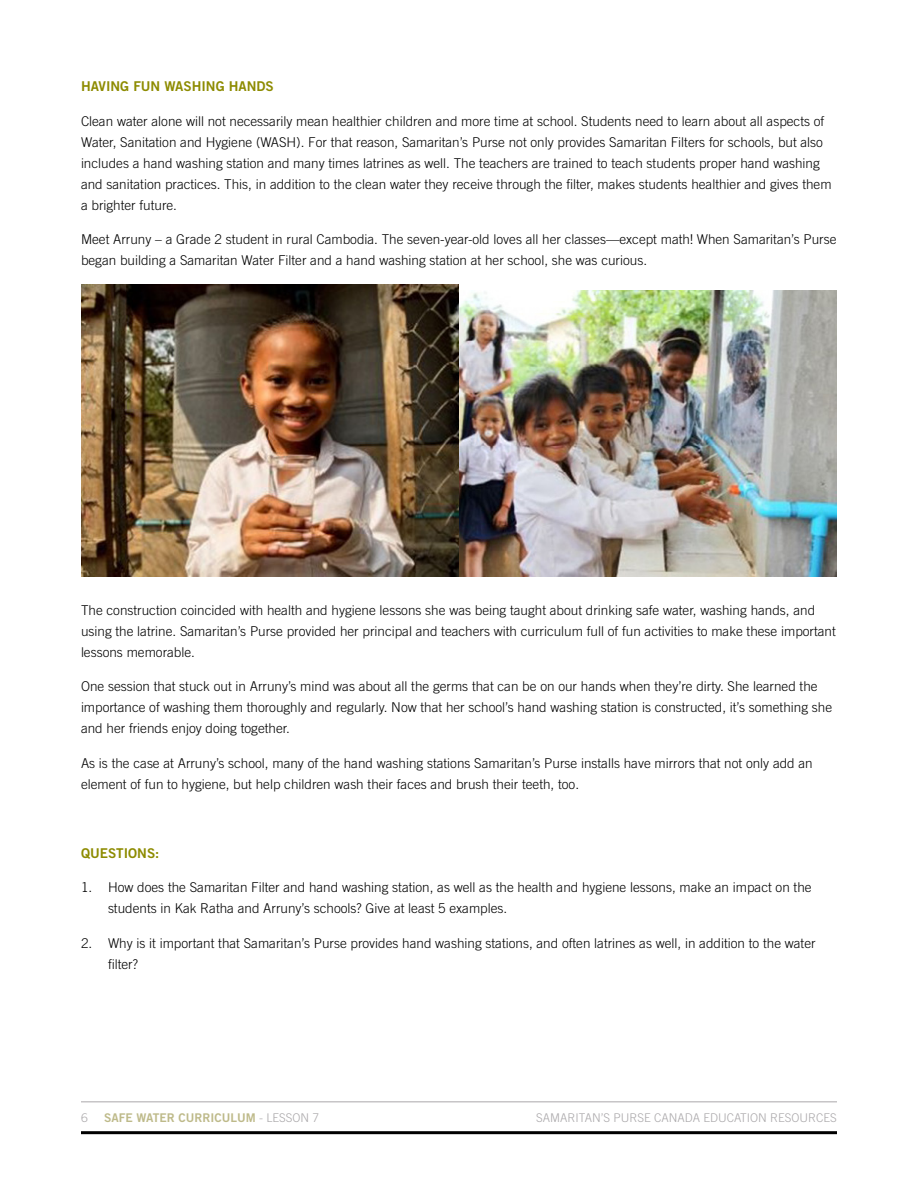
<style>
.page{position:relative;width:918px;height:1188px;background:#fff}
.page>*{position:absolute;margin:0;border:0;box-sizing:border-box;transform-origin:0 0}
.t1{font:300 13.5px/21px "Trade Gothic LT Std";color:#000}
.t2{font:13.5px "Trade Gothic LT Std Bd 2";color:#8d8b00}
.t3{font:300 12px "Trade Gothic LT Std";color:#aaa8aa}
.t4{font:12px "Trade Gothic LT Std Bd 2";color:#beba8a}
.s1{font-family:"Trade Gothic LT Std";font-weight:300;color:#aaa8aa}
</style>
<div class="page">
<img style="left:81px;top:284px;width:378px;height:293px">
<img style="left:459px;top:291px;width:378px;height:286px">
<hr style="left:81px;top:1131px;width:756px;height:3px;background:#000">
<hr style="left:81px;top:1102px;width:756px;height:1px;background:#aaa8aa">
<p class="t2" style="left:81px;top:78px;width:194px">HAVING FUN WASHING HANDS</p>
<p class="t1" style="left:81px;top:110px;width:752px">Clean water alone will not necessarily mean healthier children and more time at school. Students need to learn about all aspects of Water, Sanitation and Hygiene (WASH). For that reason, Samaritan’s Purse not only provides Samaritan Filters for schools, but also includes a hand washing station and many times latrines as well. The teachers are trained to teach students proper hand washing and sanitation practices. This, in addition to the clean water they receive through the filter, makes students healthier and gives them a brighter future.</p>
<p class="t1" style="left:81px;top:229px;width:757px">Meet Arruny – a Grade 2 student in rural Cambodia. The seven-year-old loves all her classes—except math! When Samaritan’s Purse began building a Samaritan Water Filter and a hand washing station at her school, she was curious.</p>
<p class="t1" style="left:81px;top:599px;width:756px">The construction coincided with health and hygiene lessons she was being taught about drinking safe water, washing hands, and using the latrine. Samaritan’s Purse provided her principal and teachers with curriculum full of fun activities to make these important lessons memorable.</p>
<p class="t1" style="left:81px;top:676px;width:753px">One session that stuck out in Arruny’s mind was about all the germs that can be on our hands when they’re dirty. She learned the importance of washing them thoroughly and regularly. Now that her school’s hand washing station is constructed, it’s something she and her friends enjoy doing together.</p>
<p class="t1" style="left:81px;top:752px;width:733px">As is the case at Arruny’s school, many of the hand washing stations Samaritan’s Purse installs have mirrors that not only add an element of fun to hygiene, but help children wash their faces and brush their teeth, too.</p>
<p class="t2" style="left:81px;top:845px;width:80px">QUESTIONS:</p>
<p class="t1" style="left:108px;top:877px;width:705px;text-indent:-27px">1. How does the Samaritan Filter and hand washing station, as well as the health and hygiene lessons, make an impact on the students in Kak Ratha and Arruny’s schools? Give at least 5 examples.</p>
<p class="t1" style="left:108px;top:932px;width:709px;text-indent:-27px">2. Why is it important that Samaritan’s Purse provides hand washing stations, and often latrines as well, in addition to the water filter?</p>
<p class="t3" style="left:81px;top:1110px;width:8px">6</p>
<p class="t3" style="left:536px;top:1110px;width:302px">SAMARITAN’S PURSE CANADA EDUCATION RESOURCES</p>
<p class="t4" style="left:104px;top:1110px;width:216px">SAFE WATER CURRICULUM <span class="s1">- LESSON 7</span></p>
</div>
